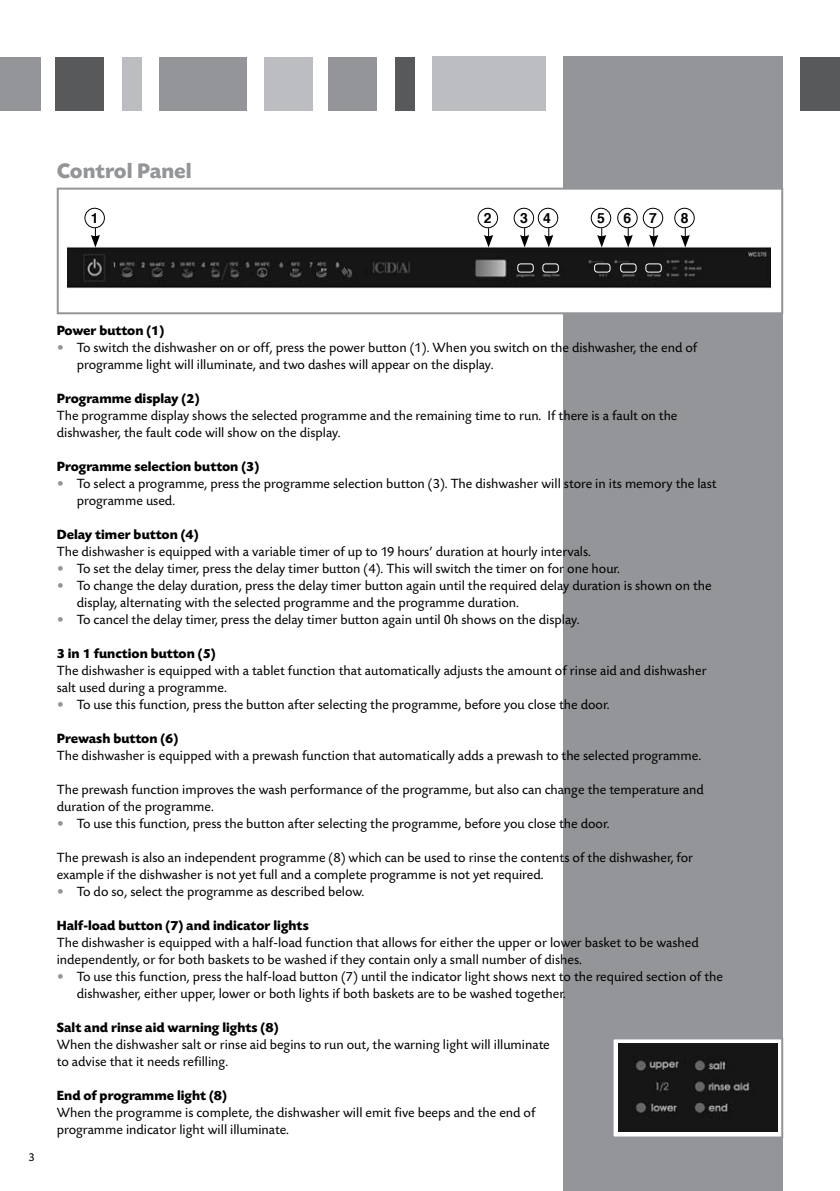
<style>
.page{position:relative;width:840px;height:1191px;background:#fff}
.page>*{position:absolute;margin:0;border:0;box-sizing:border-box;transform-origin:0 0}
.t1{font:700 22px "Today SB";color:#939598}
.t2{font:14px/17px "Today SB";color:#000}
.t3{font:700 14px "Today SB";color:#000}
.t4{font:700 14px "Helvetica";color:#000}
.t5{font:12px "Today SB";color:#000}
.s1{color:#939598}
</style>
<div class="page">
<div style="left:800px;top:57px;width:39px;height:53px;background:#58595b"></div>
<div style="left:563px;top:57px;width:219px;height:1134px;background:#939598"></div>
<div style="left:394px;top:57px;width:20px;height:53px;background:#58595b"></div>
<div style="left:328px;top:57px;width:48px;height:53px;background:#939598"></div>
<div style="left:264px;top:57px;width:48px;height:53px;background:#bcbdc0"></div>
<div style="left:159px;top:57px;width:88px;height:53px;background:#939598"></div>
<div style="left:122px;top:57px;width:19px;height:53px;background:#bcbdc0"></div>
<div style="left:56px;top:57px;width:48px;height:53px;background:#58595b"></div>
<div style="left:0;top:57px;width:40px;height:53px;background:#939598"></div>
<div style="left:432px;top:57px;width:113px;height:54px;background:#bcbdc0"></div>
<div style="left:57px;top:188px;width:725px;height:126px;background:#fff;border:2px solid #939598"></div>
<img style="left:68px;top:247px;width:702px;height:41px">
<div style="left:542px;top:264px;width:16px;height:8px;border:1px solid #fff;border-radius:3px"></div>
<div style="left:517px;top:264px;width:16px;height:8px;border:1px solid #fff;border-radius:3px"></div>
<div style="left:620px;top:264px;width:16px;height:8px;border:1px solid #fff;border-radius:3px"></div>
<div style="left:594px;top:264px;width:16px;height:8px;border:1px solid #fff;border-radius:3px"></div>
<div style="left:645px;top:264px;width:16px;height:8px;border:1px solid #fff;border-radius:3px"></div>
<div style="left:84px;top:208px;width:21px;height:20px;border:1px solid #000;border-radius:50%"></div>
<svg style="left:91px;top:228px;width:9px;height:19px"></svg>
<div style="left:477px;top:208px;width:21px;height:20px;border:1px solid #000;border-radius:50%"></div>
<svg style="left:484px;top:228px;width:9px;height:19px"></svg>
<div style="left:513px;top:208px;width:21px;height:20px;border:1px solid #000;border-radius:50%"></div>
<svg style="left:520px;top:228px;width:9px;height:19px"></svg>
<div style="left:537px;top:208px;width:21px;height:20px;border:1px solid #000;border-radius:50%"></div>
<svg style="left:544px;top:228px;width:9px;height:19px"></svg>
<div style="left:590px;top:208px;width:21px;height:20px;border:1px solid #000;border-radius:50%"></div>
<svg style="left:597px;top:228px;width:9px;height:19px"></svg>
<div style="left:617px;top:208px;width:20px;height:20px;border:1px solid #000;border-radius:50%"></div>
<svg style="left:623px;top:228px;width:9px;height:19px"></svg>
<div style="left:642px;top:208px;width:21px;height:20px;border:1px solid #000;border-radius:50%"></div>
<svg style="left:649px;top:228px;width:9px;height:19px"></svg>
<div style="left:674px;top:208px;width:20px;height:20px;border:1px solid #000;border-radius:50%"></div>
<svg style="left:680px;top:228px;width:9px;height:19px"></svg>
<div style="left:611px;top:1037px;width:171px;height:101px;background:#fff;border:2px solid #939598"></div>
<img style="left:618px;top:1043px;width:159px;height:88px">
<h1 class="t1" style="left:57px;top:159px;width:136px">Control Panel</h1>
<p class="t4" style="left:91px;top:206px;width:9px">1</p>
<p class="t4" style="left:483px;top:206px;width:9px">2</p>
<p class="t4" style="left:519px;top:206px;width:32px">3 4</p>
<p class="t4" style="left:596px;top:206px;width:9px">5</p>
<p class="t4" style="left:623px;top:206px;width:9px">6</p>
<p class="t4" style="left:649px;top:206px;width:9px">7</p>
<p class="t4" style="left:680px;top:206px;width:9px">8</p>
<p class="t5" style="left:28px;top:1151px;width:8px">3</p>
<p class="t3" style="left:57px;top:323px;width:109px">Power button (1)</p>
<p class="t2" style="left:77px;top:339px;width:621px;text-indent:-20px"><span class="s1">•</span> To switch the dishwasher on or off, press the power button (1). When you switch on the dishwasher, the end of programme light will illuminate, and two dashes will appear on the display.</p>
<p class="t3" style="left:57px;top:391px;width:144px">Programme display (2)</p>
<p class="t2" style="left:57px;top:407px;width:622px">The programme display shows the selected programme and the remaining time to run. If there is a fault on the dishwasher, the fault code will show on the display.</p>
<p class="t3" style="left:57px;top:459px;width:204px">Programme selection button (3)</p>
<p class="t2" style="left:77px;top:475px;width:641px;text-indent:-20px"><span class="s1">•</span> To select a programme, press the programme selection button (3). The dishwasher will store in its memory the last programme used.</p>
<p class="t3" style="left:57px;top:527px;width:143px">Delay timer button (4)</p>
<p class="t2" style="left:57px;top:543px;width:535px">The dishwasher is equipped with a variable timer of up to 19 hours’ duration at hourly intervals.</p>
<p class="t2" style="left:57px;top:560px;width:564px"><span class="s1">•</span> To set the delay timer, press the delay timer button (4). This will switch the timer on for one hour.</p>
<p class="t2" style="left:77px;top:577px;width:636px;text-indent:-20px"><span class="s1">•</span> To change the delay duration, press the delay timer button again until the required delay duration is shown on the display, alternating with the selected programme and the programme duration.</p>
<p class="t2" style="left:57px;top:611px;width:524px"><span class="s1">•</span> To cancel the delay timer, press the delay timer button again until 0h shows on the display.</p>
<p class="t3" style="left:57px;top:646px;width:160px">3 in 1 function button (5)</p>
<p class="t2" style="left:57px;top:662px;width:651px">The dishwasher is equipped with a tablet function that automatically adjusts the amount of rinse aid and dishwasher salt used during a programme.</p>
<p class="t2" style="left:57px;top:696px;width:554px"><span class="s1">•</span> To use this function, press the button after selecting the programme, before you close the door.</p>
<p class="t3" style="left:57px;top:731px;width:123px">Prewash button (6)</p>
<p class="t2" style="left:57px;top:747px;width:645px">The dishwasher is equipped with a prewash function that automatically adds a prewash to the selected programme.</p>
<p class="t2" style="left:57px;top:781px;width:648px">The prewash function improves the wash performance of the programme, but also can change the temperature and duration of the programme.</p>
<p class="t2" style="left:57px;top:815px;width:554px"><span class="s1">•</span> To use this function, press the button after selecting the programme, before you close the door.</p>
<p class="t2" style="left:57px;top:849px;width:637px">The prewash is also an independent programme (8) which can be used to rinse the contents of the dishwasher, for example if the dishwasher is not yet full and a complete programme is not yet required.</p>
<p class="t2" style="left:57px;top:883px;width:309px"><span class="s1">•</span> To do so, select the programme as described below.</p>
<p class="t3" style="left:57px;top:918px;width:253px">Half-load button (7) and indicator lights</p>
<p class="t2" style="left:57px;top:934px;width:643px">The dishwasher is equipped with a half-load function that allows for either the upper or lower basket to be washed independently, or for both baskets to be washed if they contain only a small number of dishes.</p>
<p class="t2" style="left:77px;top:968px;width:647px;text-indent:-20px"><span class="s1">•</span> To use this function, press the half-load button (7) until the indicator light shows next to the required section of the dishwasher, either upper, lower or both lights if both baskets are to be washed together.</p>
<p class="t3" style="left:57px;top:1020px;width:223px">Salt and rinse aid warning lights (8)</p>
<p class="t2" style="left:57px;top:1036px;width:494px">When the dishwasher salt or rinse aid begins to run out, the warning light will illuminate to advise that it needs refilling.</p>
<p class="t3" style="left:57px;top:1088px;width:172px">End of programme light (8)</p>
<p class="t2" style="left:57px;top:1104px;width:480px">When the programme is complete, the dishwasher will emit five beeps and the end of programme indicator light will illuminate.</p>
</div>
